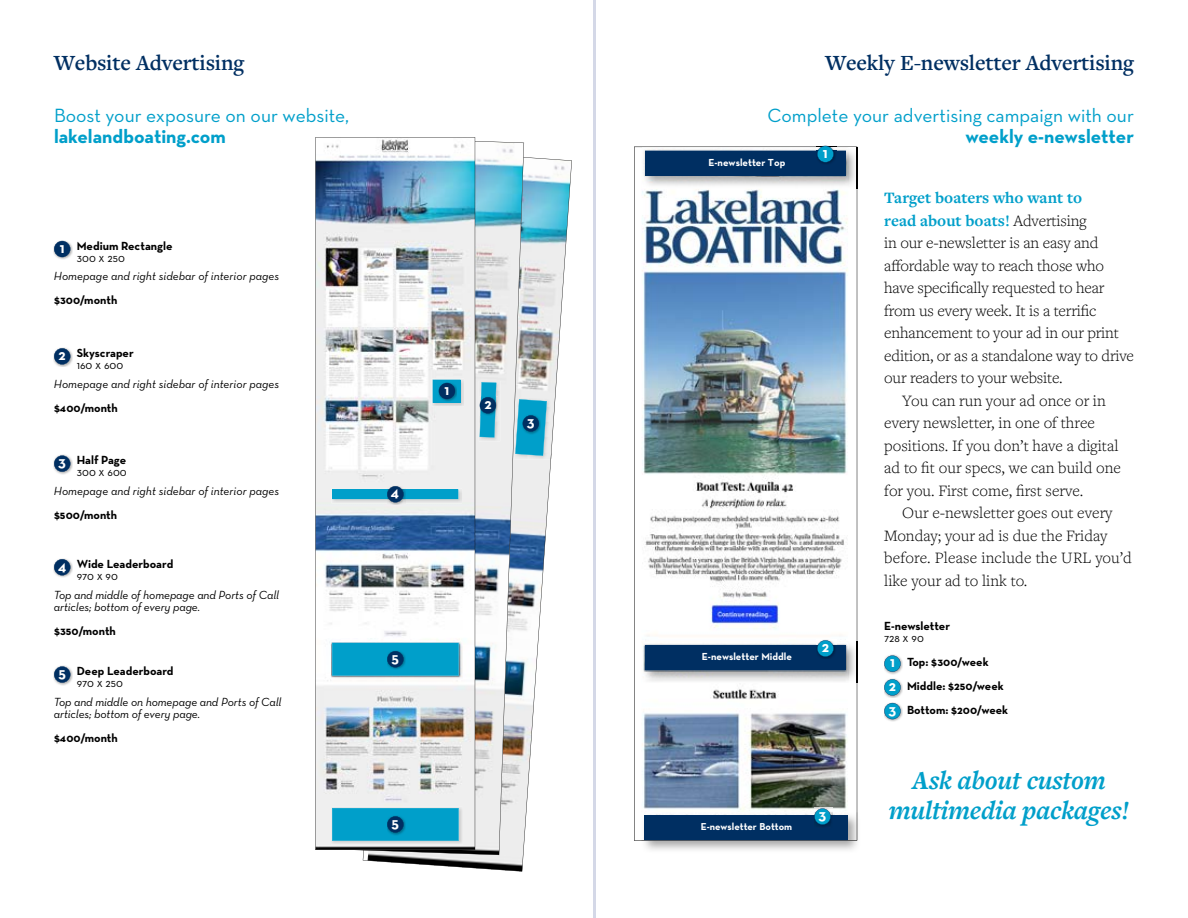
<style>
.page{position:relative;width:1188px;height:918px;background:#fff}
.page>*{position:absolute;margin:0;border:0;box-sizing:border-box;transform-origin:0 0}
.t1{font:italic 700 27px/30px "Freight Text Pro";letter-spacing:-.01em;color:#009fca;text-align:center}
.t2{font:600 22.5px "Freight Text Pro";letter-spacing:-.01em;color:#002f62}
.t3{font:19.5px "Neutra Text";color:#009fca}
.t4{font:700 19.5px "Neutra Text";color:#009fca}
.t5{font:300 16.5px "Freight Text Pro";color:#000}
.t6{font:700 16.5px "Freight Text Pro";color:#009fca}
.t7{font:700 15.3px "Neutra Text";color:#fff}
.t8{font:700 15px/23.7px "Neutra Text";color:#fff;text-align:justify}
.t9{font:italic 12px/24px "Neutra Text";letter-spacing:-.005em;color:#000}
.t10{font:700 12px/24px "Neutra Text";color:#000}
.t11{font:12px "Neutra Text Book SC";color:#000}
.t12{font:700 10.35px "Neutra Text";color:#fff}
.t13{font:700 10.2px "Neutra Text";color:#fff}
.s1{font-family:"Neutra Text Bold SC";font-style:normal}
.s2{font-weight:700;font-style:normal}
.s3{font-family:"Neutra Text Bold SC";font-weight:400}
.s4{font-weight:300;color:#000}
</style>
<div class="page">
<svg style="left:363px;top:157px;width:209px;height:715px"></svg>
<img style="left:355px;top:137px;width:169px;height:718px">
<img style="left:479px;top:381px;width:21px;height:60px">
<img style="left:634px;top:147px;width:223px;height:694px">
<img style="left:641px;top:812px;width:216px;height:29px">
<hr style="left:593px;top:0;width:3px;height:918px;background:#d4d8e7">
<img style="left:315px;top:137px;width:160px;height:713px">
<img style="left:331px;top:642px;width:132px;height:37px">
<img style="left:331px;top:807px;width:132px;height:38px">
<img style="left:432px;top:378px;width:32px;height:29px">
<svg style="left:433px;top:380px;width:28px;height:23px"></svg>
<img style="left:496px;top:396px;width:2px;height:20px">
<svg style="left:480px;top:382px;width:16px;height:56px"></svg>
<svg style="left:514px;top:398px;width:38px;height:62px;background:#4facc8"></svg>
<img style="left:331px;top:488px;width:131px;height:15px">
<img style="left:387px;top:485px;width:18px;height:1px">
<svg style="left:332px;top:486px;width:126px;height:19px"></svg>
<svg style="left:332px;top:643px;width:127px;height:33px;background:#0299c4"></svg>
<svg style="left:332px;top:808px;width:127px;height:33px;background:#0299c4"></svg>
<img style="left:57px;top:669px;width:15px;height:16px">
<svg style="left:54px;top:666px;width:16px;height:17px"></svg>
<img style="left:57px;top:558px;width:15px;height:20px">
<svg style="left:54px;top:559px;width:16px;height:16px"></svg>
<img style="left:57px;top:458px;width:15px;height:16px">
<svg style="left:54px;top:455px;width:16px;height:17px"></svg>
<img style="left:57px;top:347px;width:15px;height:20px">
<svg style="left:54px;top:348px;width:16px;height:17px"></svg>
<img style="left:57px;top:240px;width:15px;height:20px">
<svg style="left:54px;top:241px;width:16px;height:16px"></svg>
<img style="left:887px;top:659px;width:15px;height:15px">
<svg style="left:884px;top:655px;width:17px;height:17px"></svg>
<img style="left:887px;top:683px;width:15px;height:15px">
<svg style="left:884px;top:679px;width:17px;height:17px"></svg>
<img style="left:887px;top:702px;width:15px;height:20px">
<svg style="left:884px;top:703px;width:17px;height:16px"></svg>
<img style="left:642px;top:147px;width:215px;height:41px">
<img style="left:857px;top:147px;width:1px;height:41px">
<svg style="left:645px;top:145px;width:201px;height:31px;background:#27517b"></svg>
<img style="left:642px;top:642px;width:215px;height:41px">
<img style="left:857px;top:642px;width:1px;height:41px">
<svg style="left:645px;top:640px;width:201px;height:30px;background:#26517c"></svg>
<svg style="left:644px;top:808px;width:204px;height:32px"></svg>
<h2 class="t2" style="left:54px;top:47px;width:192px">Website Advertising</h2>
<h2 class="t2" style="left:825px;top:47px;width:310px">Weekly E-newsletter Advertising</h2>
<p class="t3" style="left:54px;top:104px;width:297px">Boost your exposure on our website,</p>
<p class="t4" style="left:54px;top:124px;width:173px">lakelandboating.com</p>
<p class="t10" style="left:77px;top:233px;width:97px">Medium Rectangle</p>
<p class="t11" style="left:77px;top:250px;width:50px">300 x 250</p>
<p class="t9" style="left:54px;top:264px;width:227px">Homepage and right sidebar of interior pages <span class="s1">$300</span><span class="s2">/month</span></p>
<p class="t8" style="left:60px;top:235px;width:6px">1</p>
<p class="t10" style="left:77px;top:341px;width:59px">Skyscraper</p>
<p class="t11" style="left:77px;top:358px;width:48px">160 x 600</p>
<p class="t9" style="left:54px;top:371px;width:227px">Homepage and right sidebar of interior pages <span class="s1">$400</span><span class="s2">/month</span></p>
<p class="t8" style="left:59px;top:343px;width:9px">2</p>
<p class="t10" style="left:77px;top:448px;width:51px">Half Page</p>
<p class="t11" style="left:77px;top:465px;width:51px">300 x 600</p>
<p class="t9" style="left:54px;top:479px;width:227px">Homepage and right sidebar of interior pages <span class="s1">$500</span><span class="s2">/month</span></p>
<p class="t8" style="left:58px;top:450px;width:9px">3</p>
<p class="t10" style="left:77px;top:552px;width:98px">Wide Leaderboard</p>
<p class="t11" style="left:77px;top:569px;width:43px">970 x 90</p>
<p class="t9" style="left:54px;top:588px;width:226px;line-height:12px">Top and middle of homepage and Ports of Call articles; bottom of every page.</p>
<p class="t10" style="left:54px;top:618px;width:63px"><span class="s3">$350</span>/month</p>
<p class="t8" style="left:58px;top:554px;width:10px">4</p>
<p class="t10" style="left:77px;top:659px;width:98px">Deep Leaderboard</p>
<p class="t11" style="left:77px;top:676px;width:48px">970 x 250</p>
<p class="t9" style="left:54px;top:696px;width:229px;line-height:12px">Top and middle on homepage and Ports of Call articles; bottom of every page.</p>
<p class="t10" style="left:54px;top:726px;width:65px"><span class="s3">$400</span>/month</p>
<p class="t8" style="left:58px;top:661px;width:9px">5</p>
<p class="t8" style="left:391px;top:480px;width:10px">4</p>
<p class="t8" style="left:392px;top:646px;width:9px">5</p>
<p class="t8" style="left:392px;top:811px;width:9px">5</p>
<p class="t8" style="left:445px;top:377px;width:6px">1</p>
<p class="t8" style="left:484px;top:392px;width:9px">2</p>
<p class="t8" style="left:527px;top:410px;width:9px">3</p>
<p class="t3" style="left:768px;top:104px;width:368px">Complete your advertising campaign with our</p>
<p class="t4" style="left:965px;top:124px;width:170px">weekly e-newsletter</p>
<p class="t12" style="left:708px;top:156px;width:78px">E-newsletter Top</p>
<p class="t7" style="left:823px;top:143px;width:6px">1</p>
<p class="t12" style="left:702px;top:650px;width:92px">E-newsletter Middle</p>
<p class="t7" style="left:822px;top:637px;width:9px">2</p>
<p class="t13" style="left:701px;top:821px;width:93px">E-newsletter Bottom</p>
<p class="t8" style="left:819px;top:803px;width:9px">3</p>
<p class="t6" style="left:884px;top:187px;width:199px">Target boaters who want to</p>
<p class="t6" style="left:884px;top:209px;width:204px">read about boats! <span class="s4">Advertising</span></p>
<p class="t5" style="left:884px;top:232px;width:216px">in our e-newsletter is an easy and</p>
<p class="t5" style="left:884px;top:255px;width:221px">affordable way to reach those who</p>
<p class="t5" style="left:884px;top:277px;width:222px">have specifically requested to hear</p>
<p class="t5" style="left:884px;top:300px;width:214px">from us every week. It is a terrific</p>
<p class="t5" style="left:884px;top:322px;width:236px">enhancement to your ad in our print</p>
<p class="t5" style="left:884px;top:345px;width:251px">edition, or as a standalone way to drive</p>
<p class="t5" style="left:884px;top:367px;width:180px">our readers to your website.</p>
<p class="t5" style="left:902px;top:390px;width:205px">You can run your ad once or in</p>
<p class="t5" style="left:884px;top:412px;width:212px">every newsletter, in one of three</p>
<p class="t5" style="left:884px;top:435px;width:236px">positions. If you don’t have a digital</p>
<p class="t5" style="left:884px;top:457px;width:238px">ad to fit our specs, we can build one</p>
<p class="t5" style="left:884px;top:480px;width:201px">for you. First come, first serve.</p>
<p class="t5" style="left:902px;top:502px;width:212px">Our e-newsletter goes out every</p>
<p class="t5" style="left:884px;top:525px;width:225px">Monday; your ad is due the Friday</p>
<p class="t5" style="left:884px;top:547px;width:249px">before. Please include the URL you’d</p>
<p class="t5" style="left:884px;top:570px;width:145px">like your ad to link to.</p>
<p class="t10" style="left:884px;top:614px;width:67px">E-newsletter</p>
<p class="t11" style="left:884px;top:631px;width:41px">728 x 90</p>
<p class="t10" style="left:907px;top:650px;width:103px">Top: <span class="s3">$300</span>/week<br>Middle: <span class="s3">$250</span>/week<br>Bottom: <span class="s3">$200</span>/week</p>
<p class="t8" style="left:889px;top:650px;width:9px">1<br>2<br>3</p>
<h1 class="t1" style="left:889px;top:764px;width:242px">Ask about custom multimedia packages!</h1>
</div>
